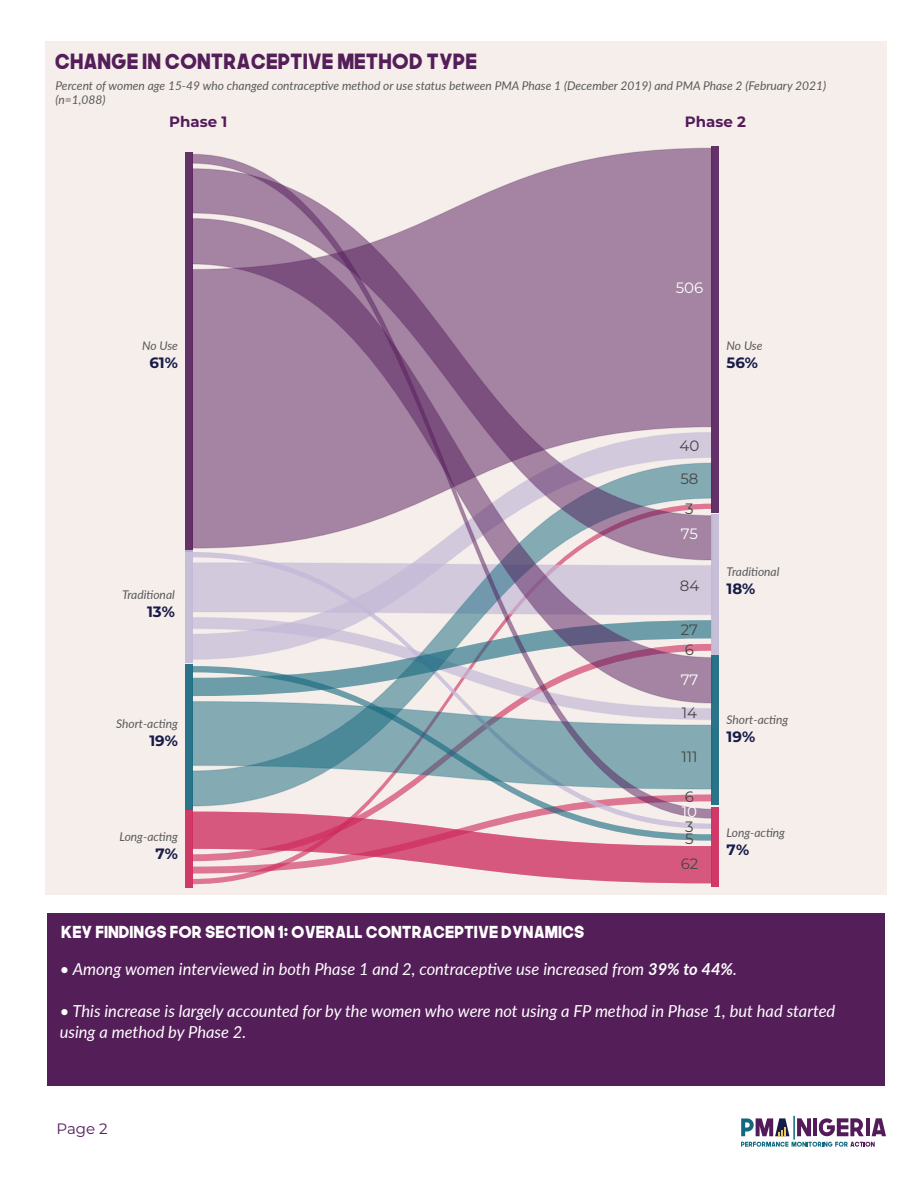
<style>
.page{position:relative;width:918px;height:1188px;background:#fff}
.page>*{position:absolute;margin:0;border:0;box-sizing:border-box;transform-origin:0 0}
.t1{font:21px "The Next Font";color:#541e59}
.t2{font:italic 16.5px/21px "Lato";color:#fff}
.t3{font:16.5px "The Next Font";color:#fff}
.t4{font:700 15px "Montserrat";color:#171b49}
.t5{font:15px "Montserrat";color:#454647}
.t6{font:700 15px "Montserrat";color:#541b5a}
.t7{font:15px "Montserrat";color:#fff}
.t8{font:15px "Montserrat";color:#531b5a}
.t9{font:italic 12px/14.4px "Lato";color:#59595b}
.s1{font-weight:700}
</style>
<div class="page">
<div style="left:48px;top:913px;width:837px;height:173px;background:#541e59"></div>
<div style="left:45px;top:42px;width:842px;height:853px;background:#f5eeea"></div>
<svg style="left:193px;top:841px;width:518px;height:42px"></svg>
<svg style="left:193px;top:819px;width:518px;height:22px;fill:#d7587e"></svg>
<svg style="left:193px;top:704px;width:518px;height:115px"></svg>
<svg style="left:193px;top:549px;width:520px;height:155px"></svg>
<svg style="left:193px;top:148px;width:518px;height:401px;background:#ac91ab"></svg>
<div style="left:186px;top:152px;width:7px;height:400px;background:#633268"></div>
<div style="left:186px;top:550px;width:7px;height:113px;background:#c3b9d7"></div>
<div style="left:186px;top:664px;width:7px;height:146px;background:#297488"></div>
<div style="left:186px;top:810px;width:7px;height:78px;background:#d13968"></div>
<div style="left:711px;top:807px;width:7px;height:80px;background:#d13968"></div>
<div style="left:711px;top:514px;width:8px;height:140px;background:#c3b9d7"></div>
<div style="left:711px;top:656px;width:8px;height:149px;background:#297488"></div>
<div style="left:711px;top:146px;width:8px;height:367px;background:#633268"></div>
<hr style="left:793px;top:1116px;width:2px;height:24px;background:#12677d">
<svg style="left:741px;top:1118px;width:48px;height:18px"></svg>
<svg style="left:741px;top:1142px;width:134px;height:5px"></svg>
<svg style="left:797px;top:1118px;width:14px;height:18px"></svg>
<hr style="left:813px;top:1118px;width:4px;height:18px;background:#541b5a">
<svg style="left:819px;top:1118px;width:45px;height:18px"></svg>
<hr style="left:866px;top:1118px;width:4px;height:18px;background:#541b5a">
<svg style="left:872px;top:1118px;width:14px;height:18px"></svg>
<h1 class="t1" style="left:55px;top:47px;width:424px">CHANGE IN CONTRACEPTIVE METHOD TYPE</h1>
<p class="t9" style="left:56px;top:77px;width:772px">Percent of women age 15-49 who changed contraceptive method or use status between PMA Phase 1 (December 2019) and PMA Phase 2 (February 2021) (n=1,088)</p>
<p class="t6" style="left:169px;top:111px;width:60px">Phase 1</p>
<p class="t6" style="left:685px;top:111px;width:63px">Phase 2</p>
<p class="t9" style="left:142px;top:338px;width:37px">No Use</p>
<p class="t4" style="left:149px;top:352px;width:30px">61%</p>
<p class="t9" style="left:122px;top:587px;width:54px">Traditional</p>
<p class="t4" style="left:147px;top:600px;width:29px">13%</p>
<p class="t9" style="left:116px;top:716px;width:63px">Short-acting</p>
<p class="t4" style="left:149px;top:730px;width:30px">19%</p>
<p class="t9" style="left:119px;top:829px;width:60px">Long-acting</p>
<p class="t4" style="left:155px;top:843px;width:24px">7%</p>
<h2 class="t3" style="left:61px;top:921px;width:525px">KEY FINDINGS FOR SECTION 1: OVERALL CONTRACEPTIVE DYNAMICS</h2>
<p class="t7" style="left:676px;top:278px;width:29px">506</p>
<p class="t9" style="left:727px;top:338px;width:37px">No Use</p>
<p class="t4" style="left:727px;top:352px;width:33px">56%</p>
<p class="t5" style="left:680px;top:436px;width:21px">40</p>
<p class="t5" style="left:680px;top:468px;width:20px">58</p>
<p class="t5" style="left:685px;top:498px;width:10px">3</p>
<p class="t7" style="left:681px;top:523px;width:19px">75</p>
<p class="t5" style="left:680px;top:575px;width:21px">84</p>
<p class="t5" style="left:681px;top:620px;width:19px">27</p>
<p class="t5" style="left:685px;top:639px;width:11px">6</p>
<p class="t7" style="left:681px;top:669px;width:19px">77</p>
<p class="t5" style="left:682px;top:703px;width:17px">14</p>
<p class="t5" style="left:681px;top:746px;width:18px">111</p>
<p class="t5" style="left:685px;top:787px;width:11px">6</p>
<p class="t7" style="left:682px;top:802px;width:17px">10</p>
<p class="t5" style="left:685px;top:816px;width:10px">3</p>
<p class="t5" style="left:685px;top:828px;width:10px">5</p>
<p class="t5" style="left:681px;top:853px;width:19px">62</p>
<p class="t9" style="left:727px;top:564px;width:54px">Traditional</p>
<p class="t4" style="left:727px;top:577px;width:30px">18%</p>
<p class="t9" style="left:727px;top:712px;width:63px">Short-acting</p>
<p class="t4" style="left:727px;top:726px;width:30px">19%</p>
<p class="t9" style="left:727px;top:825px;width:60px">Long-acting</p>
<p class="t4" style="left:727px;top:839px;width:24px">7%</p>
<h2 class="t2" style="left:60px;top:958px;width:679px">• Among women interviewed in both Phase 1 and 2, contraceptive use increased from <span class="s1">39% to 44%</span>.</h2>
<h2 class="t2" style="left:60px;top:1000px;width:777px">• This increase is largely accounted for by the women who were not using a FP method in Phase 1, but had started using a method by Phase 2.</h2>
<p class="t8" style="left:56px;top:1118px;width:53px">Page 2</p>
</div>
